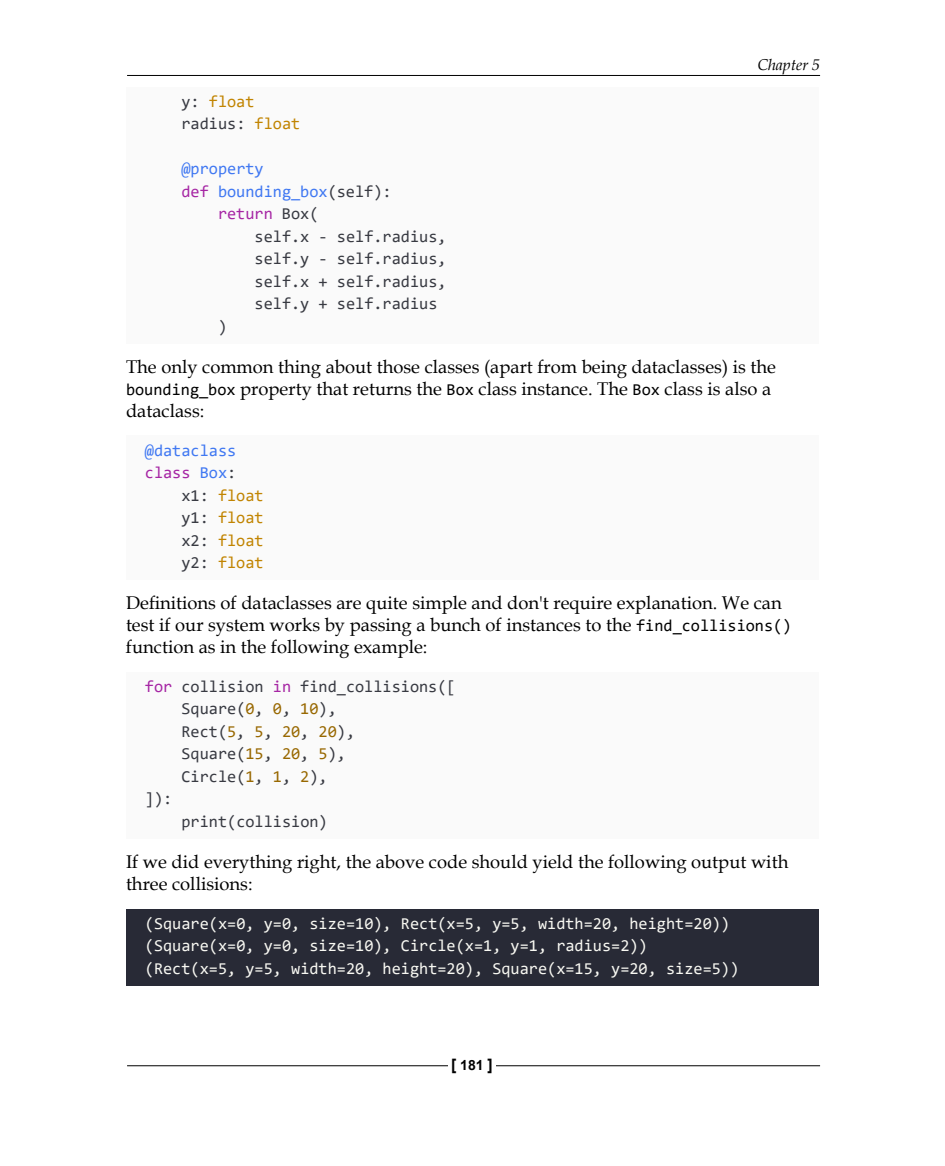
<style>
.page{position:relative;width:945px;height:1166px;background:#fff}
.page>*{position:absolute;margin:0;border:0;box-sizing:border-box;transform-origin:0 0}
.t1{font:18.38px/22.1px "Book Antiqua";color:#000}
.t2{font:16.62px "Consolas";color:#383a42}
.t3{font:16.62px/22.4px "Consolas";color:#f8f8f2}
.t4{font:16.62px/22.4px "Consolas";color:#c18401}
.t5{font:16.62px "Consolas";color:#4078f2}
.t6{font:16.62px "Consolas";color:#a626a4}
.t7{font:italic 15.75px "Book Antiqua";color:#000}
.t8{font:700 14px "Arial";color:#000}
.s1{color:#383a42}
.s2{color:#a626a4}
.s3{font-family:"Consolas";font-size:16.62px}
.s4{color:#4078f2}
.s5{color:#986801}
.s6{font-size:15.75px}
</style>
<div class="page">
<hr style="left:127px;top:75px;width:693px;height:1px;background:#000">
<hr style="left:127px;top:1065px;width:693px;height:1px;background:#000">
<div style="left:448px;top:1058px;width:47px;height:16px;background:#fff"></div>
<div style="left:126px;top:87px;width:693px;height:256px;background:#fafafa"></div>
<div style="left:126px;top:436px;width:693px;height:144px;background:#fafafa"></div>
<div style="left:126px;top:672px;width:693px;height:166px;background:#fafafa"></div>
<div style="left:126px;top:908px;width:693px;height:77px;background:#282a36"></div>
<p class="t7" style="left:758px;top:54px;width:64px">Chapter 5</p>
<p class="t4" style="left:181px;top:90px;width:120px"><span class="s1">y:</span> float <span class="s1">radius:</span> float</p>
<p class="t5" style="left:181px;top:157px;width:84px">@property</p>
<p class="t5" style="left:181px;top:180px;width:212px"><span class="s2">def</span> bounding_box<span class="s1">(self):</span></p>
<p class="t6" style="left:218px;top:202px;width:102px">return <span class="s1">Box(</span></p>
<p class="t2" style="left:255px;top:225px;width:194px">self.x - self.radius,</p>
<p class="t2" style="left:255px;top:247px;width:194px">self.y - self.radius,</p>
<p class="t2" style="left:255px;top:270px;width:194px">self.x + self.radius,</p>
<p class="t2" style="left:255px;top:292px;width:184px">self.y + self.radius</p>
<p class="t2" style="left:218px;top:315px;width:11px">)</p>
<p class="t1" style="left:126px;top:355px;width:651px">The only common thing about those classes (apart from being dataclasses) is the <span class="s3">bounding_box</span> property that returns the <span class="s3">Box</span> class instance. The <span class="s3">Box</span> class is also a dataclass:</p>
<p class="t5" style="left:145px;top:439px;width:93px">@dataclass</p>
<p class="t6" style="left:145px;top:461px;width:93px">class <span class="s4">Box</span><span class="s1">:</span></p>
<p class="t4" style="left:181px;top:483px;width:84px"><span class="s1">x1:</span> float</p>
<p class="t4" style="left:181px;top:506px;width:84px"><span class="s1">y1:</span> float</p>
<p class="t4" style="left:181px;top:528px;width:84px"><span class="s1">x2:</span> float</p>
<p class="t4" style="left:181px;top:551px;width:84px"><span class="s1">y2:</span> float</p>
<p class="t1" style="left:126px;top:591px;width:667px">Definitions of dataclasses are quite simple and don't require explanation. We can test if our system works by passing a bunch of instances to the <span class="s3">find_collisions() </span>function as in the following example:</p>
<p class="t2" style="left:145px;top:675px;width:312px"><span class="s2">for</span> collision <span class="s2">in</span> find_collisions([</p>
<p class="t2" style="left:181px;top:697px;width:157px">Square(<span class="s5">0</span>, <span class="s5">0</span>, <span class="s5">10</span>),</p>
<p class="t2" style="left:181px;top:720px;width:175px">Rect(<span class="s5">5</span>, <span class="s5">5</span>, <span class="s5">20</span>, <span class="s5">20</span>),</p>
<p class="t2" style="left:181px;top:742px;width:166px">Square(<span class="s5">15</span>, <span class="s5">20</span>, <span class="s5">5</span>),</p>
<p class="t2" style="left:181px;top:765px;width:148px">Circle(<span class="s5">1</span>, <span class="s5">1</span>, <span class="s5">2</span>),</p>
<p class="t2" style="left:145px;top:787px;width:29px">]):</p>
<p class="t2" style="left:181px;top:810px;width:148px">print(collision)</p>
<p class="t1" style="left:126px;top:850px;width:664px">If we did everything right, the above code should yield the following output with three collisions:</p>
<p class="t3" style="left:145px;top:911px;width:596px">(Square(x=0, y=0, size=10), Rect(x=5, y=5, width=20, height=20)) (Square(x=0, y=0, size=10), Circle(x=1, y=1, radius=2)) (Rect(x=5, y=5, width=20, height=20), Square(x=15, y=20, size=5))</p>
<p class="t8" style="left:451px;top:1055px;width:43px"><span class="s6">[</span> 181 <span class="s6">]</span></p>
</div>
